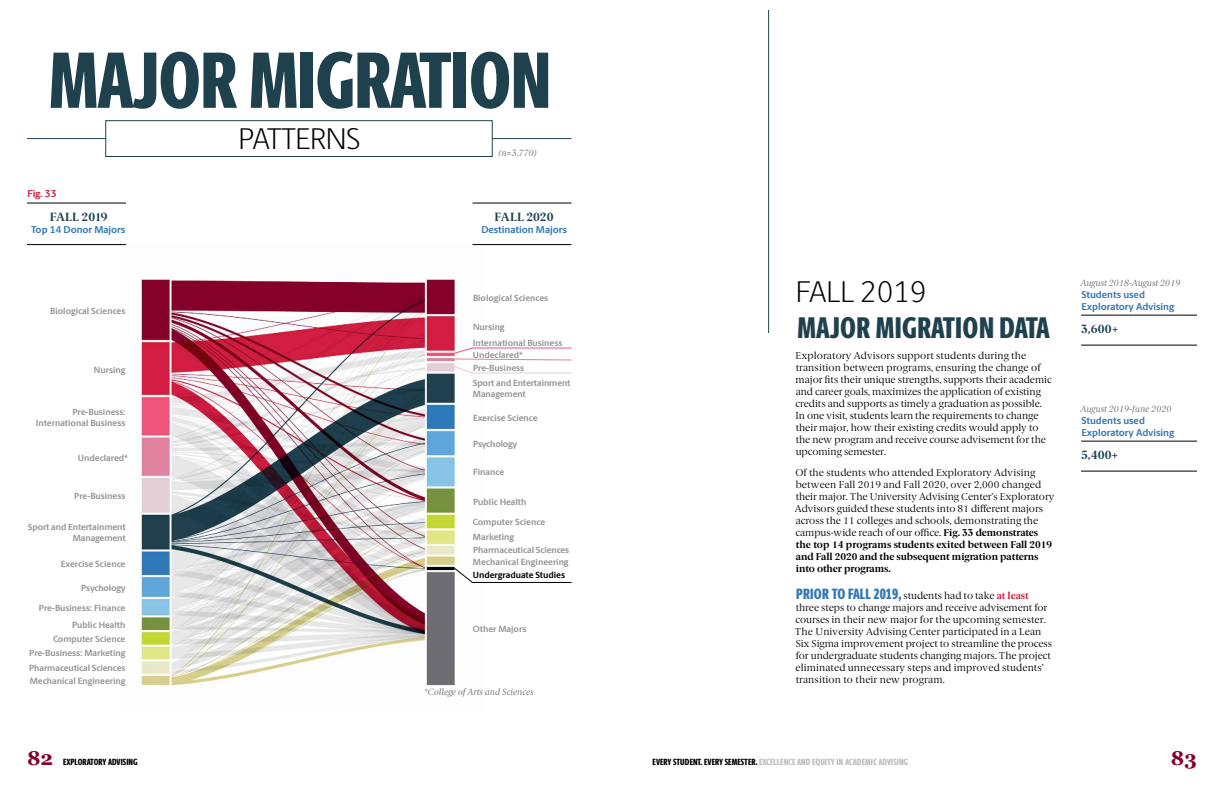
<style>
.page{position:relative;width:1224px;height:792px;background:#fff}
.page>*{position:absolute;margin:0;border:0;box-sizing:border-box;transform-origin:0 0}
.t1{font:800 80px "Berlingske Sans X Cn";letter-spacing:-.005em;color:#1f414d}
.t2{font:800 30px "Berlingske Sans X Cn";letter-spacing:.01em;color:#1f414d}
.t3{font:300 30px "Berlingske Sans";letter-spacing:-.005em;color:#000}
.t4{font:700 20px "Georgia";color:#840029}
.t5{font:700 12px "Berlingske Serif";color:#1f414d}
.t6{font:700 12px "Berlingske Serif";letter-spacing:-.02em;color:#1f414d}
.t7{font:10px/12px "Berlingske Serif";color:#000}
.t8{font:700 10px/12px "Berlingske Sans";color:#3377b6}
.t9{font:700 10px "Berlingske Sans";color:#cf1d3f}
.t10{font:700 9px/10.8px "Berlingske Sans";letter-spacing:-.005em;color:#939598}
.t11{font:italic 9px "Berlingske Serif";color:#6d6e71}
.t12{font:800 9px "Berlingske Sans X Cn";letter-spacing:.005em;color:#bcbec0}
.t13{font:700 9px "Berlingske Sans";color:#000}
.t14{font:800 9px "Berlingske Sans X Cn";letter-spacing:.005em;color:#000}
.s1{font-weight:700}
.s2{font-family:"Berlingske Sans X Cn";font-weight:800;font-size:15px;color:#3377b6}
.s3{font-weight:700;color:#cf1d3f}
.s4{color:#000}
</style>
<div class="page">
<img style="left:117px;top:245px;width:366px;height:443px">
<hr style="left:768px;top:0;width:1px;height:333px;background:#1f414d">
<svg style="left:453px;top:567px;width:119px;height:16px"></svg>
<svg style="left:453px;top:347px;width:119px;height:27px"></svg>
<hr style="left:27px;top:138px;width:545px;height:1px;background:#1f414d">
<div style="left:106px;top:120px;width:386px;height:37px;background:#fff;border:1px solid #1f414d"></div>
<hr style="left:27px;top:244px;width:99px;height:1px;background:#000">
<hr style="left:27px;top:203px;width:99px;height:1px;background:#000">
<hr style="left:472px;top:244px;width:100px;height:1px;background:#000">
<hr style="left:472px;top:203px;width:100px;height:1px;background:#000">
<hr style="left:1081px;top:345px;width:116px;height:1px;background:#000">
<hr style="left:1081px;top:315px;width:116px;height:1px;background:#000">
<hr style="left:1081px;top:471px;width:116px;height:1px;background:#000">
<hr style="left:1081px;top:441px;width:116px;height:1px;background:#000">
<h1 class="t1" style="left:49px;top:20px;width:504px">MAJOR MIGRATION</h1>
<h2 class="t3" style="left:239px;top:118px;width:124px">PATTERNS</h2>
<p class="t11" style="left:498px;top:147px;width:40px">(n=3,770)</p>
<p class="t9" style="left:27px;top:186px;width:31px">Fig. 33</p>
<p class="t6" style="left:50px;top:207px;width:59px">FALL 2019</p>
<p class="t8" style="left:31px;top:224px;width:96px">Top 14 Donor Majors</p>
<p class="t10" style="left:50px;top:305px;width:77px">Biological Sciences</p>
<p class="t10" style="left:94px;top:364px;width:33px">Nursing</p>
<p class="t10" style="left:36px;top:406px;width:91px;text-align:right">Pre-Business:<br>International Business</p>
<p class="t10" style="left:78px;top:452px;width:52px">Undeclared*</p>
<p class="t10" style="left:74px;top:491px;width:53px">Pre-Business</p>
<p class="t10" style="left:28px;top:522px;width:99px;text-align:right">Sport and Entertainment<br>Management</p>
<p class="t10" style="left:61px;top:559px;width:66px">Exercise Science</p>
<p class="t10" style="left:39px;top:578px;width:88px;line-height:19.8px;text-align:right">Psychology<br>Pre-Business: Finance</p>
<p class="t10" style="left:29px;top:617px;width:98px;line-height:14.5px;text-align:right">Public Health<br>Computer Science<br>Pre-Business: Marketing<br>Pharmaceutical Sciences</p>
<p class="t10" style="left:30px;top:675px;width:97px">Mechanical Engineering</p>
<p class="t5" style="left:495px;top:207px;width:60px">FALL 2020</p>
<p class="t8" style="left:481px;top:224px;width:87px">Destination Majors</p>
<p class="t10" style="left:473px;top:292px;width:77px">Biological Sciences</p>
<p class="t10" style="left:473px;top:319px;width:91px;line-height:15.9px">Nursing<br>International Business</p>
<p class="t10" style="left:473px;top:348px;width:53px;line-height:13.5px">Undeclared*<br>Pre-Business</p>
<p class="t10" style="left:473px;top:378px;width:99px">Sport and Entertainment<br>Management</p>
<p class="t10" style="left:473px;top:412px;width:66px">Exercise Science</p>
<p class="t10" style="left:473px;top:438px;width:46px">Psychology</p>
<p class="t10" style="left:473px;top:466px;width:33px">Finance</p>
<p class="t10" style="left:473px;top:496px;width:55px">Public Health</p>
<p class="t10" style="left:473px;top:515px;width:74px;line-height:14.8px">Computer Science<br>Marketing</p>
<p class="t10" style="left:473px;top:544px;width:98px;line-height:11.9px">Pharmaceutical Sciences<br>Mechanical Engineering</p>
<p class="t13" style="left:473px;top:568px;width:94px">Undergraduate Studies</p>
<p class="t10" style="left:473px;top:623px;width:55px">Other Majors</p>
<p class="t11" style="left:424px;top:686px;width:111px">*College of Arts and Sciences</p>
<h2 class="t3" style="left:796px;top:271px;width:132px">FALL 2019</h2>
<h2 class="t2" style="left:797px;top:305px;width:254px">MAJOR MIGRATION DATA</h2>
<p class="t7" style="left:796px;top:349px;width:258px">Exploratory Advisors support students during the transition between programs, ensuring the change of major fits their unique strengths, supports their academic and career goals, maximizes the application of existing credits and supports as timely a graduation as possible.<br>In one visit, students learn the requirements to change their major, how their existing credits would apply to the new program and receive course advisement for the upcoming semester.</p>
<p class="t7" style="left:795px;top:466px;width:261px">Of the students who attended Exploratory Advising between Fall 2019 and Fall 2020, over 2,000 changed their major. The University Advising Center’s Exploratory Advisors guided these students into 81 different majors across the 11 colleges and schools, demonstrating the campus-wide reach of our office. <span class="s1">Fig. 33 demonstrates the top 14 programs students exited between Fall 2019 and Fall 2020 and the subsequent migration patterns into other programs.</span></p>
<p class="t7" style="left:795px;top:589px;width:259px"><span class="s2">PRIOR TO FALL 2019,</span> students had to take <span class="s3">at least </span>three steps to change majors and receive advisement for courses in their new major for the upcoming semester.<br>The University Advising Center participated in a Lean Six Sigma improvement project to streamline the process for undergraduate students changing majors. The project eliminated unnecessary steps and improved students’ transition to their new program.</p>
<p class="t11" style="left:1081px;top:277px;width:102px">August 2018-August 2019</p>
<p class="t8" style="left:1082px;top:288px;width:94px">Students used<br>Exploratory Advising</p>
<p class="t5" style="left:1081px;top:319px;width:39px">3,600+</p>
<p class="t11" style="left:1081px;top:403px;width:93px">August 2019-June 2020</p>
<p class="t8" style="left:1082px;top:414px;width:94px">Students used<br>Exploratory Advising</p>
<p class="t5" style="left:1081px;top:445px;width:39px">5,400+</p>
<h3 class="t4" style="left:27px;top:745px;width:28px">82</h3>
<p class="t12" style="left:653px;top:755px;width:257px"><span class="s4">EVERY STUDENT. EVERY SEMESTER.</span> EXCELLENCE AND EQUITY IN ACADEMIC ADVISING</p>
<h3 class="t4" style="left:1171px;top:745px;width:28px">83</h3>
<p class="t14" style="left:63px;top:755px;width:76px">EXPLORATORY ADVISING</p>
</div>
